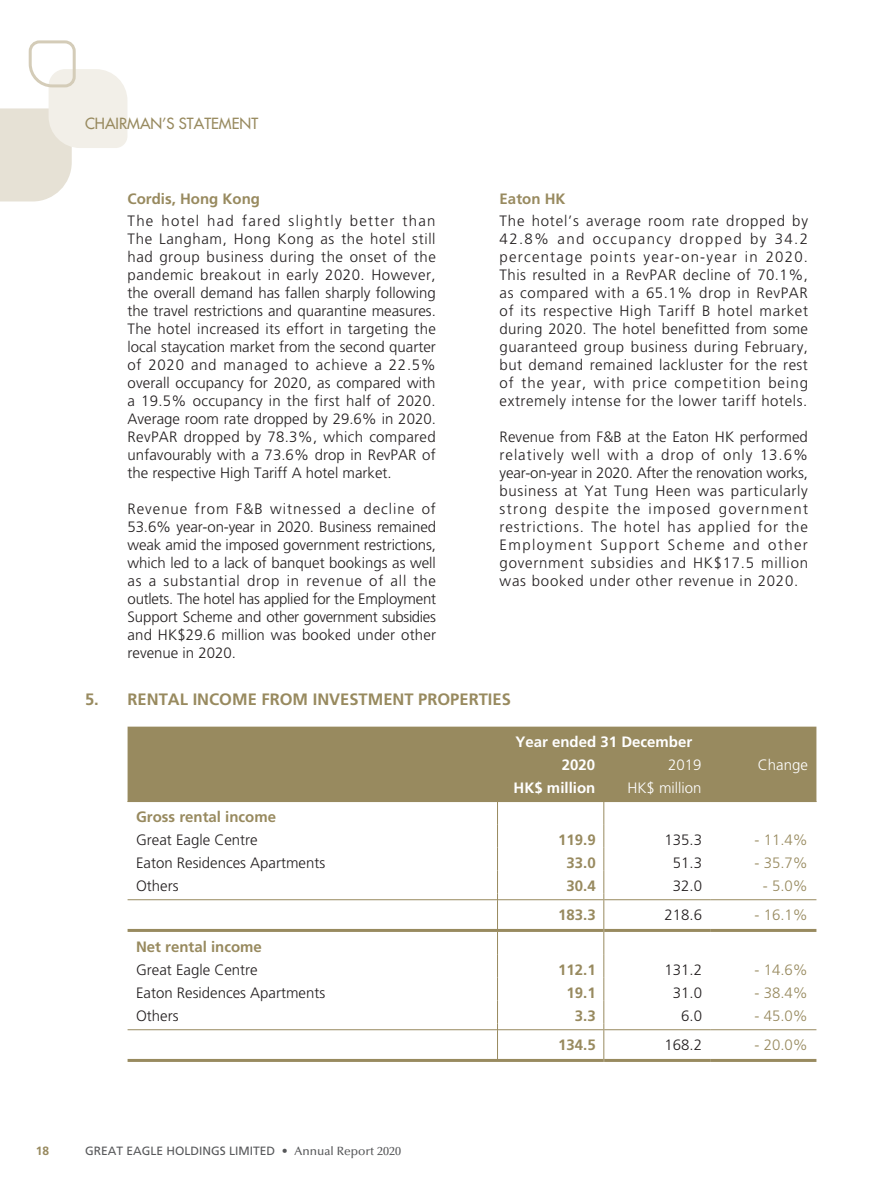
<style>
.page{position:relative;width:893px;height:1191px;background:#fff}
.page>*{position:absolute;margin:0;border:0;box-sizing:border-box;transform-origin:0 0}
.t1{font:700 16.5px "Frutiger LT Std";color:#988a5f}
.t2{font:300 15px/18px "Frutiger LT Std";color:#231f20;text-align:justify}
.t3{font:700 15px "Frutiger LT Std";color:#988a5f}
.t4{font:300 15px "Frutiger LT Std";color:#988a5f}
.t5{font:700 15px/22.8px "Frutiger LT Std";color:#fff}
.t6{font:300 15px "Frutiger LT Std";color:#fff}
.t7{font:500 15px "Futura Std";color:#988a5f}
.t8{font:12px "Frutiger LT Std";color:#57585a}
.t9{font:700 12px "Frutiger LT Std";color:#988a5f}
.s1{font-weight:300}
.s2{font-family:"Optima LT Std";font-weight:500}
</style>
<div class="page">
<svg style="left:0;top:40px;width:127px;height:161px"></svg>
<div style="left:128px;top:726px;width:688px;height:75px;background:#988a5f"></div>
<svg style="left:497px;top:802px;width:1px;height:260px"></svg>
<svg style="left:603px;top:802px;width:1px;height:260px"></svg>
<hr style="left:128px;top:801px;width:369px;height:1px;background:#988a5f">
<hr style="left:497px;top:801px;width:107px;height:1px;background:#988a5f">
<hr style="left:604px;top:801px;width:106px;height:1px;background:#988a5f">
<hr style="left:710px;top:801px;width:106px;height:1px;background:#988a5f">
<hr style="left:128px;top:899px;width:369px;height:1px;background:#988a5f">
<hr style="left:498px;top:899px;width:105px;height:1px;background:#988a5f">
<hr style="left:604px;top:899px;width:106px;height:1px;background:#988a5f">
<hr style="left:710px;top:899px;width:106px;height:1px;background:#988a5f">
<hr style="left:128px;top:929px;width:369px;height:3px;background:#988a5f">
<hr style="left:498px;top:929px;width:105px;height:3px;background:#988a5f">
<hr style="left:604px;top:929px;width:106px;height:3px;background:#988a5f">
<hr style="left:710px;top:929px;width:106px;height:3px;background:#988a5f">
<hr style="left:128px;top:1029px;width:369px;height:1px;background:#988a5f">
<hr style="left:498px;top:1029px;width:105px;height:1px;background:#988a5f">
<hr style="left:604px;top:1029px;width:106px;height:1px;background:#988a5f">
<hr style="left:710px;top:1029px;width:106px;height:1px;background:#988a5f">
<hr style="left:128px;top:1059px;width:369px;height:3px;background:#988a5f">
<hr style="left:498px;top:1059px;width:105px;height:3px;background:#988a5f">
<hr style="left:604px;top:1059px;width:106px;height:3px;background:#988a5f">
<hr style="left:710px;top:1059px;width:106px;height:3px;background:#988a5f">
<p class="t7" style="left:85px;top:114px;width:175px">CHAIRMAN’S STATEMENT</p>
<p class="t3" style="left:128px;top:190px;width:134px">Cordis, Hong Kong</p>
<p class="t2" style="left:128px;top:212px;width:310px">The hotel had fared slightly better than The Langham, Hong Kong as the hotel still had group business during the onset of the pandemic breakout in early 2020. However, the overall demand has fallen sharply following the travel restrictions and quarantine measures.<br>The hotel increased its effort in targeting the local staycation market from the second quarter of 2020 and managed to achieve a 22.5% overall occupancy for 2020, as compared with a 19.5% occupancy in the first half of 2020.<br>Average room rate dropped by 29.6% in 2020.<br>RevPAR dropped by 78.3%, which compared unfavourably with a 73.6% drop in RevPAR of the respective High Tariff A hotel market.</p>
<p class="t2" style="left:128px;top:500px;width:310px">Revenue from F&amp;B witnessed a decline of 53.6% year-on-year in 2020. Business remained weak amid the imposed government restrictions, which led to a lack of banquet bookings as well as a substantial drop in revenue of all the outlets. The hotel has applied for the Employment Support Scheme and other government subsidies and HK$29.6 million was booked under other revenue in 2020.</p>
<p class="t3" style="left:500px;top:190px;width:67px">Eaton HK</p>
<p class="t2" style="left:500px;top:212px;width:310px">The hotel’s average room rate dropped by 42.8% and occupancy dropped by 34.2 percentage points year-on-year in 2020.<br>This resulted in a RevPAR decline of 70.1%, as compared with a 65.1% drop in RevPAR of its respective High Tariff B hotel market during 2020. The hotel benefitted from some guaranteed group business during February, but demand remained lackluster for the rest of the year, with price competition being extremely intense for the lower tariff hotels.</p>
<p class="t2" style="left:500px;top:428px;width:310px">Revenue from F&amp;B at the Eaton HK performed relatively well with a drop of only 13.6% year-on-year in 2020. After the renovation works, business at Yat Tung Heen was particularly strong despite the imposed government restrictions. The hotel has applied for the Employment Support Scheme and other government subsidies and HK$17.5 million was booked under other revenue in 2020.</p>
<p class="t1" style="left:85px;top:689px;width:427px">5. RENTAL INCOME FROM INVESTMENT PROPERTIES</p>
<p class="t5" style="left:562px;top:730px;width:132px;text-indent:-46px">Year ended 31 December<br>2020</p>
<p class="t6" style="left:668px;top:756px;width:35px">2019</p>
<p class="t6" style="left:758px;top:756px;width:52px">Change</p>
<p class="t5" style="left:514px;top:776px;width:83px">HK$ million</p>
<p class="t6" style="left:627px;top:779px;width:76px">HK$ million</p>
<p class="t3" style="left:136px;top:808px;width:142px">Gross rental income</p>
<p class="t2" style="left:136px;top:831px;width:123px">Great Eagle Centre</p>
<p class="t3" style="left:558px;top:831px;width:39px">119.9</p>
<p class="t2" style="left:664px;top:831px;width:39px">135.3</p>
<p class="t4" style="left:755px;top:831px;width:55px">- 11.4%</p>
<p class="t2" style="left:136px;top:854px;width:191px">Eaton Residences Apartments</p>
<p class="t3" style="left:566px;top:854px;width:31px">33.0</p>
<p class="t2" style="left:673px;top:854px;width:31px">51.3</p>
<p class="t4" style="left:755px;top:854px;width:55px">- 35.7%</p>
<p class="t2" style="left:136px;top:877px;width:44px">Others</p>
<p class="t3" style="left:566px;top:877px;width:31px">30.4</p>
<p class="t2" style="left:673px;top:877px;width:31px">32.0</p>
<p class="t4" style="left:763px;top:877px;width:47px">- 5.0%</p>
<p class="t3" style="left:558px;top:906px;width:39px">183.3</p>
<p class="t2" style="left:664px;top:906px;width:39px">218.6</p>
<p class="t4" style="left:755px;top:906px;width:55px">- 16.1%</p>
<p class="t3" style="left:136px;top:938px;width:127px">Net rental income</p>
<p class="t2" style="left:136px;top:961px;width:123px">Great Eagle Centre</p>
<p class="t3" style="left:558px;top:961px;width:39px">112.1</p>
<p class="t2" style="left:664px;top:961px;width:39px">131.2</p>
<p class="t4" style="left:755px;top:961px;width:55px">- 14.6%</p>
<p class="t2" style="left:136px;top:984px;width:191px">Eaton Residences Apartments</p>
<p class="t3" style="left:566px;top:984px;width:31px">19.1</p>
<p class="t2" style="left:673px;top:984px;width:31px">31.0</p>
<p class="t4" style="left:755px;top:984px;width:55px">- 38.4%</p>
<p class="t2" style="left:136px;top:1007px;width:44px">Others</p>
<p class="t3" style="left:575px;top:1007px;width:22px">3.3</p>
<p class="t2" style="left:681px;top:1007px;width:22px">6.0</p>
<p class="t4" style="left:755px;top:1007px;width:55px">- 45.0%</p>
<p class="t3" style="left:558px;top:1036px;width:39px">134.5</p>
<p class="t2" style="left:664px;top:1036px;width:39px">168.2</p>
<p class="t4" style="left:755px;top:1036px;width:55px">- 20.0%</p>
<p class="t9" style="left:36px;top:1144px;width:15px">18</p>
<p class="t8" style="left:85px;top:1144px;width:318px">GREAT EAGLE HOLDINGS LIMITED <span class="s1">•</span> <span class="s2">Annual Report 2020</span></p>
</div>
